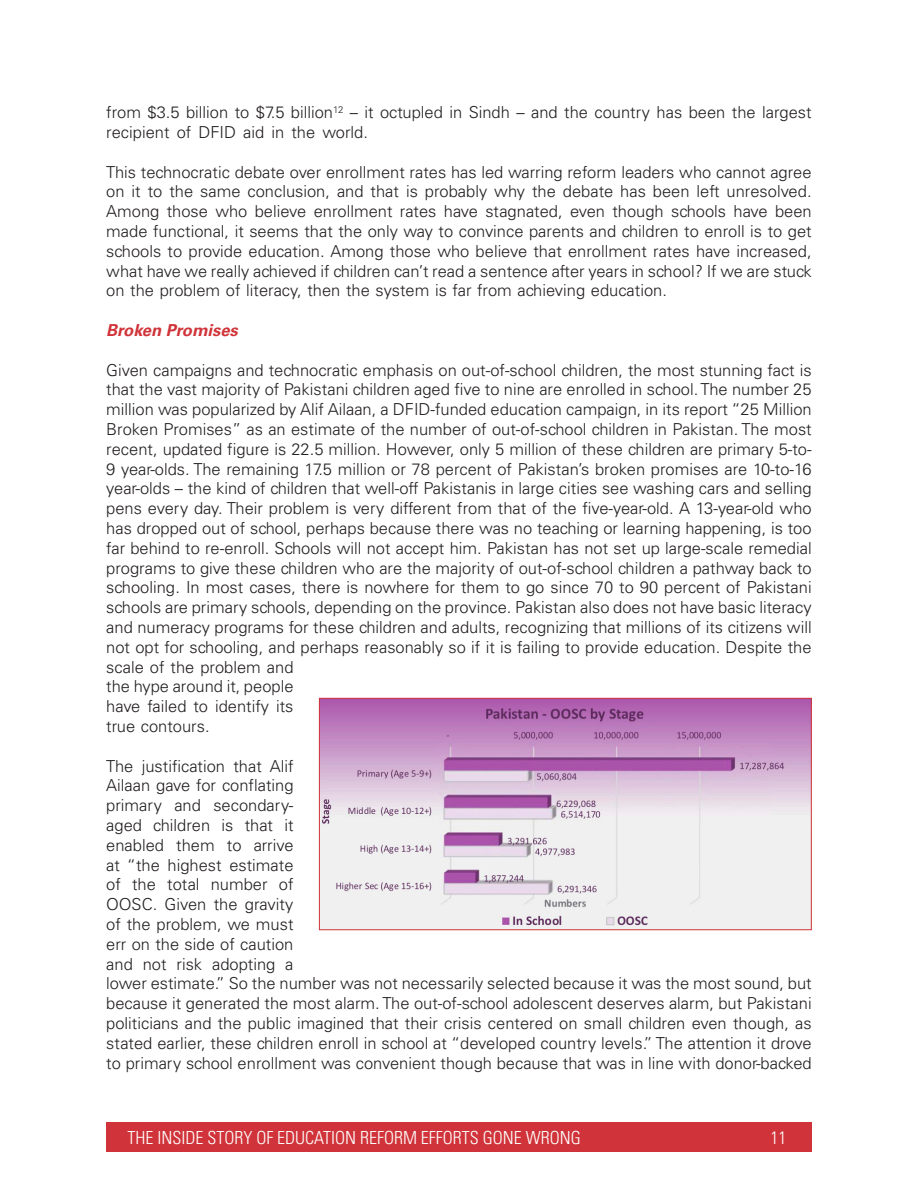
<style>
.page{position:relative;width:918px;height:1188px;background:#fff}
.page>*{position:absolute;margin:0;border:0;box-sizing:border-box;transform-origin:0 0}
.t1{font:300 condensed 18px "Univers LT Std";color:#fff}
.t2{font:300 16.5px/19.8px "Univers LT Std";color:#231f20}
.t3{font:italic 700 16.5px "Univers LT Std";color:#d0343a}
</style>
<div class="page">
<div style="left:106px;top:1123px;width:706px;height:29px;background:#d0343a"></div>
<img style="left:321px;top:700px;width:489px;height:228px">
<div style="left:319px;top:698px;width:493px;height:232px;border:1px solid #d0343a"></div>
<p class="t2" style="left:106px;top:103px;width:707px">from $3.5 billion to $7.5 billion<sup>12</sup> – it octupled in Sindh – and the country has been the largest recipient of DFID aid in the world.</p>
<p class="t2" style="left:106px;top:162px;width:707px;text-align:justify">This technocratic debate over enrollment rates has led warring reform leaders who cannot agree on it to the same conclusion, and that is probably why the debate has been left unresolved.<br>Among those who believe enrollment rates have stagnated, even though schools have been made functional, it seems that the only way to convince parents and children to enroll is to get schools to provide education. Among those who believe that enrollment rates have increased, what have we really achieved if children can’t read a sentence after years in school? If we are stuck on the problem of literacy, then the system is far from achieving education.</p>
<p class="t3" style="left:106px;top:321px;width:133px">Broken Promises</p>
<p class="t2" style="left:106px;top:360px;width:707px">Given campaigns and technocratic emphasis on out-of-school children, the most stunning fact is that the vast majority of Pakistani children aged five to nine are enrolled in school. The number 25 million was popularized by Alif Ailaan, a DFID-funded education campaign, in its report “25 Million Broken Promises” as an estimate of the number of out-of-school children in Pakistan. The most recent, updated figure is 22.5 million. However, only 5 million of these children are primary 5-to-9 year-olds. The remaining 17.5 million or 78 percent of Pakistan’s broken promises are 10-to-16 year-olds – the kind of children that well-off Pakistanis in large cities see washing cars and selling pens every day. Their problem is very different from that of the five-year-old. A 13-year-old who has dropped out of school, perhaps because there was no teaching or learning happening, is too far behind to re-enroll. Schools will not accept him. Pakistan has not set up large-scale remedial programs to give these children who are the majority of out-of-school children a pathway back to schooling. In most cases, there is nowhere for them to go since 70 to 90 percent of Pakistani schools are primary schools, depending on the province. Pakistan also does not have basic literacy and numeracy programs for these children and adults, recognizing that millions of its citizens will not opt for schooling, and perhaps reasonably so if it is failing to provide education. Despite the scale of the problem and<br>the hype around it, people<br>have failed to identify its<br>true contours.</p>
<p class="t2" style="left:106px;top:756px;width:707px">The justification that Alif<br>Ailaan gave for conflating<br>primary and secondary-<br>aged children is that it<br>enabled them to arrive<br>at “the highest estimate<br>of the total number of<br>OOSC. Given the gravity<br>of the problem, we must<br>err on the side of caution<br>and not risk adopting a<br>lower estimate.” So the number was not necessarily selected because it was the most sound, but because it generated the most alarm. The out-of-school adolescent deserves alarm, but Pakistani politicians and the public imagined that their crisis centered on small children even though, as stated earlier, these children enroll in school at “developed country levels.” The attention it drove to primary school enrollment was convenient though because that was in line with donor-backed</p>
<p class="t1" style="left:128px;top:1127px;width:54px">THE INSIDE</p>
<p class="t1" style="left:207px;top:1127px;width:106px">STORY OFEDUCATI</p>
<p class="t1" style="left:335px;top:1127px;width:247px">ON REFORM EFFORTS GONE WRONG</p>
<p class="t1" style="left:771px;top:1127px;width:17px">11</p>
</div>
